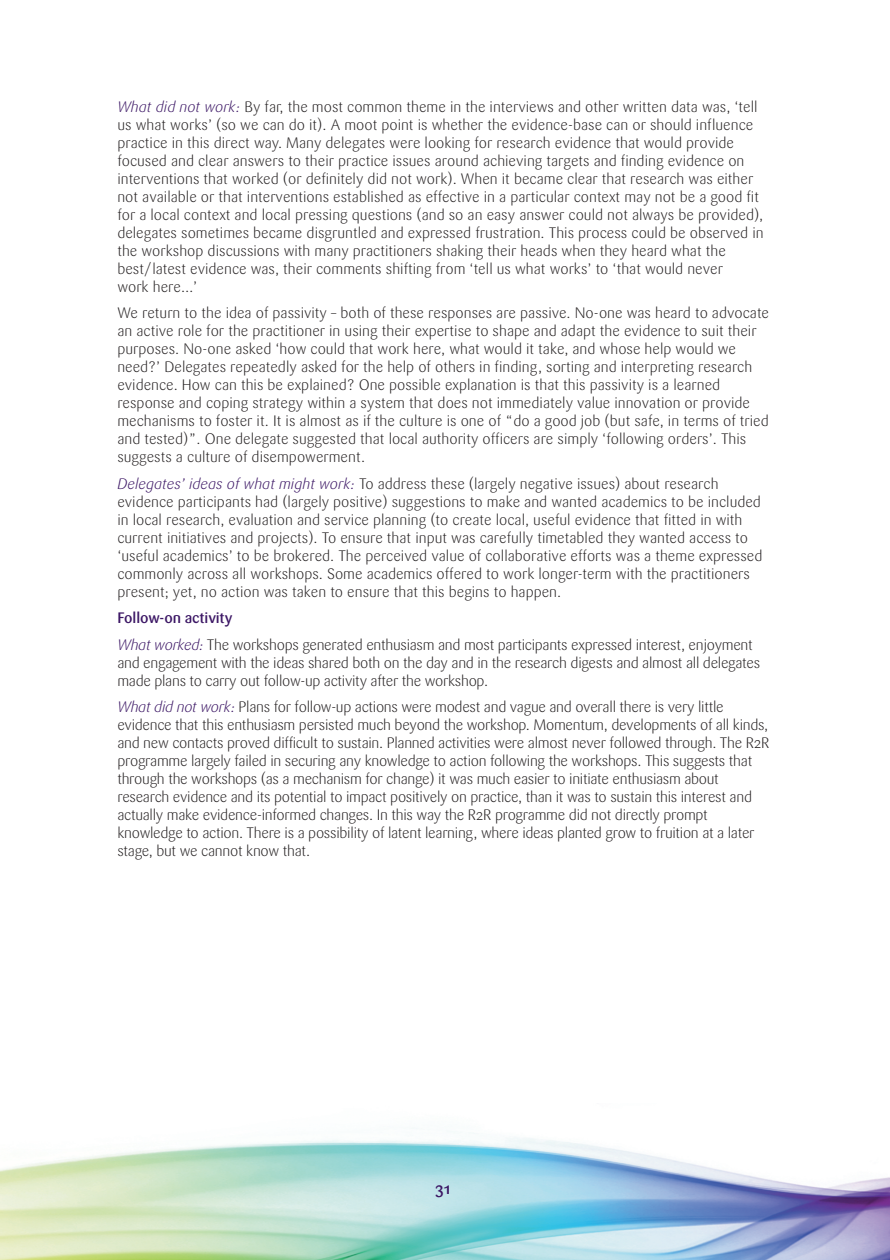
<style>
.page{position:relative;width:890px;height:1260px;background:#fff}
.page>*{position:absolute;margin:0;border:0;box-sizing:border-box;transform-origin:0 0}
.t1{font:500 16.5px "Sari";color:#3c1765}
.t2{font:300 15px/18px "Sari";color:#231f20}
.t3{font:300 15px/18px "Sari";letter-spacing:-.02em;color:#231f20}
.s1{font-style:italic;color:#3c1765}
.s2{font-weight:500;color:#3c1765}
</style>
<div class="page">
<img style="left:0;top:1128px;width:889px;height:131px">
<p class="t2" style="left:117px;top:97px;width:647px"><span class="s1">What did not work:</span> By far, the most common theme in the interviews and other written data was, ‘tell us what works’ (so we can do it). A moot point is whether the evidence-base can or should influence practice in this direct way. Many delegates were looking for research evidence that would provide focused and clear answers to their practice issues around achieving targets and finding evidence on interventions that worked (or definitely did not work). When it became clear that research was either not available or that interventions established as effective in a particular context may not be a good fit for a local context and local pressing questions (and so an easy answer could not always be provided), delegates sometimes became disgruntled and expressed frustration. This process could be observed in the workshop discussions with many practitioners shaking their heads when they heard what the best/latest evidence was, their comments shifting from ‘tell us what works’ to ‘that would never<br>work here…’</p>
<p class="t2" style="left:117px;top:304px;width:653px">We return to the idea of passivity – both of these responses are passive. No-one was heard to advocate an active role for the practitioner in using their expertise to shape and adapt the evidence to suit their purposes. No-one asked ‘how could that work here, what would it take, and whose help would we need?’ Delegates repeatedly asked for the help of others in finding, sorting and interpreting research evidence. How can this be explained? One possible explanation is that this passivity is a learned response and coping strategy within a system that does not immediately value innovation or provide mechanisms to foster it. It is almost as if the culture is one of “do a good job (but safe, in terms of tried and tested)”. One delegate suggested that local authority officers are simply ‘following orders’. This suggests a culture of disempowerment.</p>
<p class="t2" style="left:117px;top:474px;width:646px"><span class="s1">Delegates’ ideas of what might work:</span> To address these (largely negative issues) about research evidence participants had (largely positive) suggestions to make and wanted academics to be included in local research, evaluation and service planning (to create local, useful evidence that fitted in with current initiatives and projects). To ensure that input was carefully timetabled they wanted access to ‘useful academics’ to be brokered. The perceived value of collaborative efforts was a theme expressed commonly across all workshops. Some academics offered to work longer-term with the practitioners present; yet, no action was taken to ensure that this begins to happen.</p>
<p class="t3" style="left:117px;top:605px;width:637px;line-height:26.5px"><span class="s2">Follow-on activity<br></span><span class="s1">What worked:</span> The workshops generated enthusiasm and most participants expressed interest, enjoyment</p>
<p class="t3" style="left:117px;top:653px;width:644px">and engagement with the ideas shared both on the day and in the research digests and almost all delegates made plans to carry out follow-up activity after the workshop.</p>
<p class="t3" style="left:117px;top:698px;width:653px"><span class="s1">What did not work:</span> Plans for follow-up actions were modest and vague and overall there is very little evidence that this enthusiasm persisted much beyond the workshop. Momentum, developments of all kinds, and new contacts proved difficult to sustain. Planned activities were almost never followed through. The R2R programme largely failed in securing any knowledge to action following the workshops. This suggests that through the workshops (as a mechanism for change) it was much easier to initiate enthusiasm about research evidence and its potential to impact positively on practice, than it was to sustain this interest and actually make evidence-informed changes. In this way the R2R programme did not directly prompt knowledge to action. There is a possibility of latent learning, where ideas planted grow to fruition at a later stage, but we cannot know that.</p>
<p class="t1" style="left:435px;top:1178px;width:17px">31</p>
</div>
